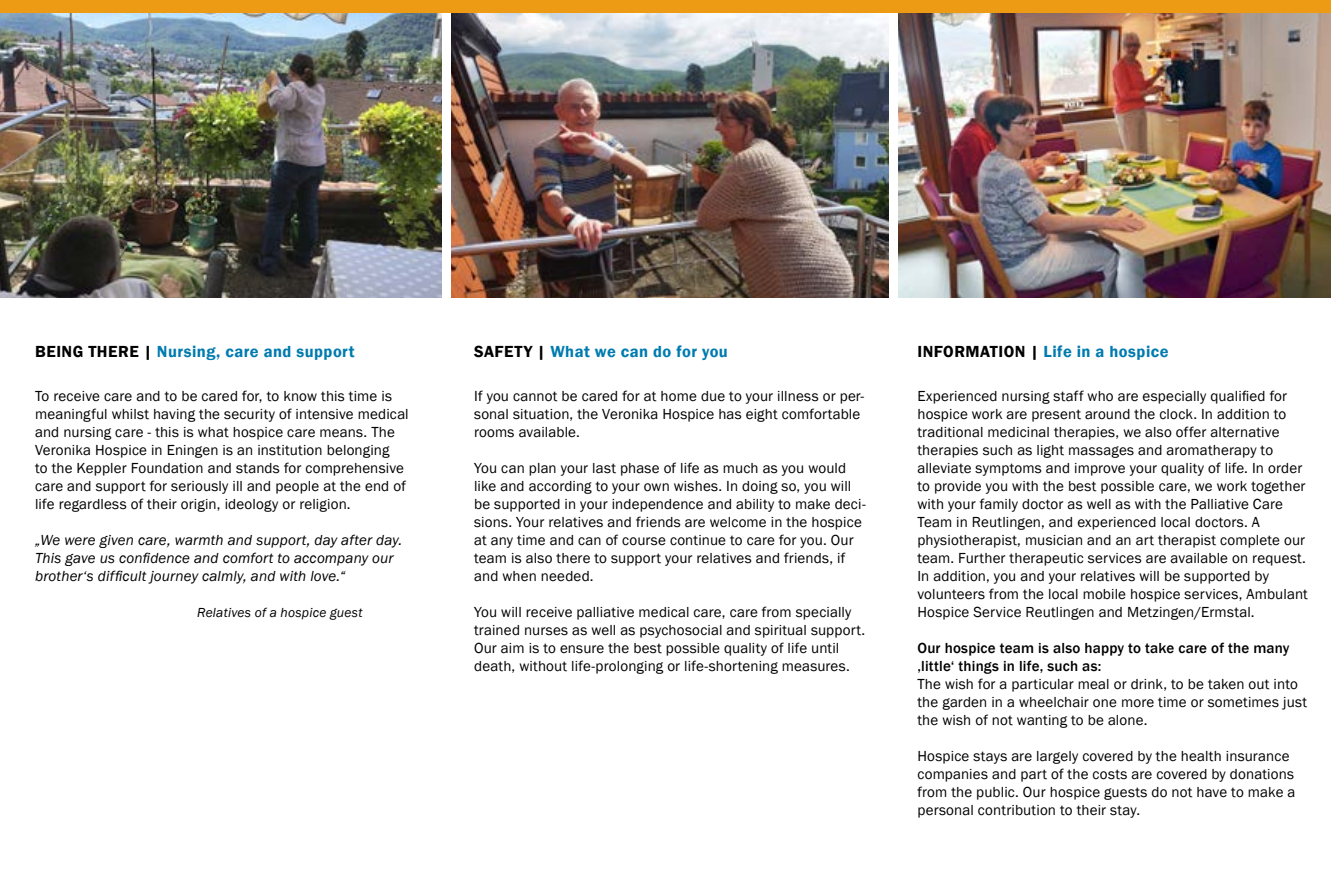
<style>
.page{position:relative;width:1331px;height:893px;background:#fff}
.page>*{position:absolute;margin:0;border:0;box-sizing:border-box;transform-origin:0 0}
.t1{font:600 16.5px "Franklin Gothic";letter-spacing:.03em;color:#007baf}
.t2{font:15px/18px "Franklin Gothic";letter-spacing:.01em;color:#000}
.t3{font:italic 15px/18px "Franklin Gothic";letter-spacing:.01em;color:#000}
.t4{font:500 15px/18px "Franklin Gothic";letter-spacing:.015em;color:#000}
.t5{font:italic 13.5px "Franklin Gothic";letter-spacing:.015em;color:#000}
.s1{color:#000}
</style>
<div class="page">
<img style="left:898px;top:13px;width:433px;height:285px">
<img style="left:0;top:13px;width:442px;height:285px">
<img style="left:451px;top:13px;width:438px;height:285px">
<div style="left:0;top:0;width:1331px;height:13px;background:#ed9b15"></div>
<p class="t1" style="left:35px;top:341px;width:321px"><span class="s1">BEING THERE |</span> Nursing, care and support</p>
<p class="t1" style="left:474px;top:341px;width:255px"><span class="s1">SAFETY |</span> What we can do for you</p>
<p class="t1" style="left:917px;top:341px;width:253px"><span class="s1">INFORMATION |</span> Life in a hospice</p>
<p class="t2" style="left:474px;top:387px;width:392px">If you cannot be cared for at home due to your illness or per&shy;sonal situation, the Veronika Hospice has eight comfortable rooms available.</p>
<p class="t2" style="left:474px;top:459px;width:393px">You can plan your last phase of life as much as you would like and according to your own wishes. In doing so, you will be supported in your independence and ability to make deci&shy;sions. Your relatives and friends are welcome in the hospice at any time and can of course continue to care for you. Our team is also there to support your relatives and friends, if and when needed.</p>
<p class="t2" style="left:474px;top:603px;width:392px">You will receive palliative medical care, care from specially trained nurses as well as psychosocial and spiritual support.<br>Our aim is to ensure the best possible quality of life until death, without life-prolonging or life-shortening measures.</p>
<p class="t2" style="left:917px;top:387px;width:392px">Experienced nursing staff who are especially qualified for hospice work are present around the clock. In addition to traditional medicinal therapies, we also offer alternative therapies such as light massages and aromatherapy to alleviate symptoms and improve your quality of life. In order to provide you with the best possible care, we work together with your family doctor as well as with the Palliative Care Team in Reutlingen, and experienced local doctors. A physiotherapist, musician and an art therapist complete our team. Further therapeutic services are available on request.<br>In addition, you and your relatives will be supported by volunteers from the local mobile hospice services, Ambulant Hospice Service Reutlingen and Metzingen/Ermstal.</p>
<p class="t4" style="left:917px;top:639px;width:374px">Our hospice team is also happy to take care of the many ‚little‘ things in life, such as:</p>
<p class="t2" style="left:917px;top:675px;width:391px">The wish for a particular meal or drink, to be taken out into the garden in a wheelchair one more time or sometimes just the wish of not wanting to be alone.</p>
<p class="t2" style="left:917px;top:747px;width:379px">Hospice stays are largely covered by the health insurance companies and part of the costs are covered by donations from the public. Our hospice guests do not have to make a personal contribution to their stay.</p>
<p class="t2" style="left:35px;top:387px;width:375px">To receive care and to be cared for, to know this time is meaningful whilst having the security of intensive medical and nursing care - this is what hospice care means. The Veronika Hospice in Eningen is an institution belonging<br>to the Keppler Foundation and stands for comprehensive care and support for seriously ill and people at the end of life regardless of their origin, ideology or religion.</p>
<p class="t3" style="left:35px;top:531px;width:369px">„We were given care, warmth and support, day after day.<br>This gave us confidence and comfort to accompany our brother‘s difficult journey calmly, and with love.“</p>
<p class="t5" style="left:197px;top:604px;width:167px">Relatives of a hospice guest</p>
</div>
